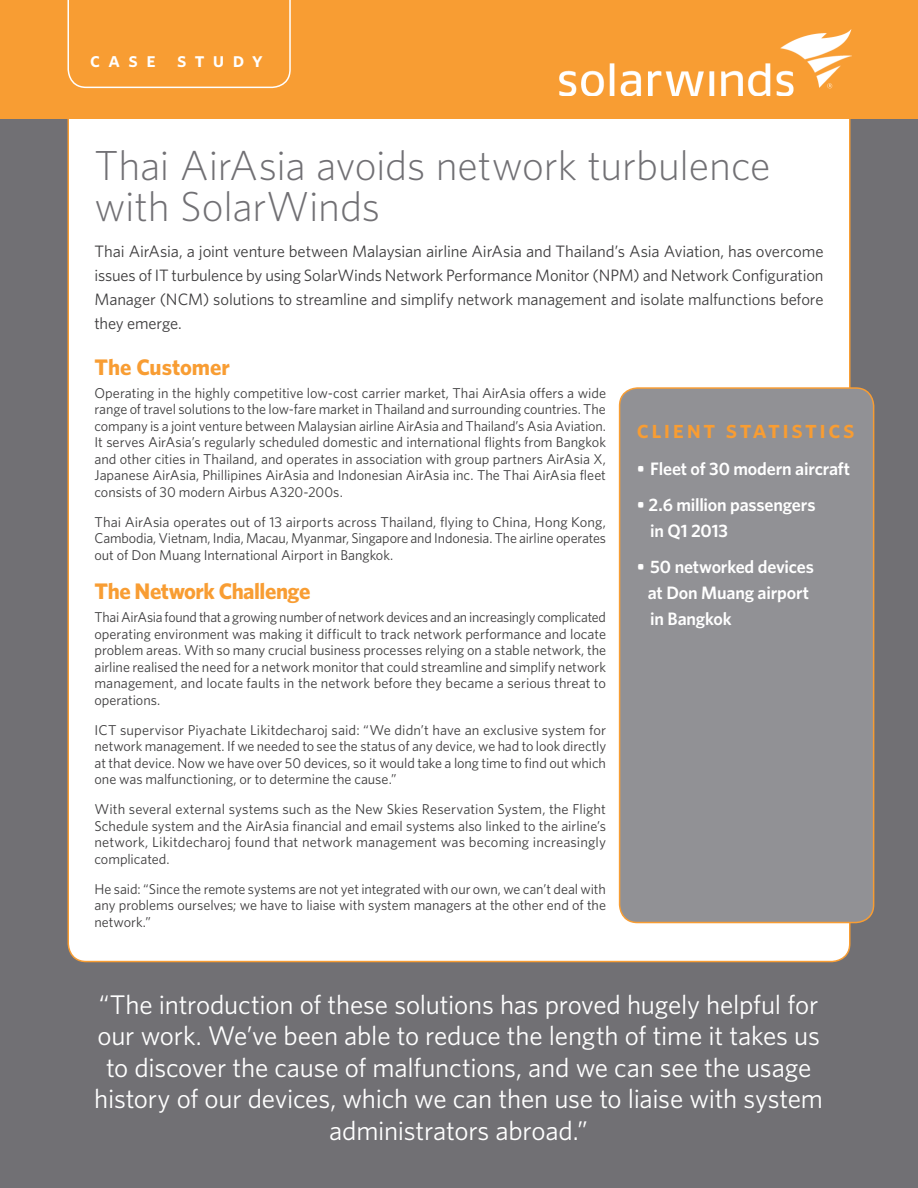
<style>
.page{position:relative;width:918px;height:1188px;background:#717074}
.page>*{position:absolute;margin:0;border:0;box-sizing:border-box;transform-origin:0 0}
.Headline{font:300 42px/40.5px "Whitney";letter-spacing:-.005em;color:#717074}
.Body_Copy{font:27px/31.5px "Whitney";letter-spacing:-.01em;color:#fff;text-align:center}
.Body_Copy-Black{font:25.5px "Whitney Semibold SC";letter-spacing:.095em;color:#f89d33}
.Section_Heading{font:700 22.5px "Whitney";letter-spacing:-.02em;color:#f89d33}
.Section_Heading-2{font:700 22.5px "Whitney";color:#f89d33}
.Body_Copy-Black-2{font:21px "Whitney Semibold SC";letter-spacing:.4em;color:#fff}
.Body_Copy-Black-3{font:600 18px/26.2px "Whitney";letter-spacing:-.01em;color:#fff}
.Body_Copy-2{font:16.5px/24px "Whitney";letter-spacing:-.01em;color:#3e3d3e;text-align:justify}
.Body_Copy-3{font:14.25px/16.5px "Whitney";letter-spacing:-.005em;color:#3e3d3e;text-align:justify}
</style>
<div class="page">
<div style="left:67px;top:119px;width:784px;height:844px;background:#fff"></div>
<div style="left:0;top:0;width:918px;height:119px;background:#f89d33"></div>
<svg style="left:68px;top:0;width:223px;height:88px"></svg>
<div style="left:620px;top:388px;width:254px;height:535px;background:#919195;border-radius:18px"></div>
<div style="left:619px;top:387px;width:255px;height:536px;border:2px solid #f89d33;border-radius:18px"></div>
<img style="left:559px;top:29px;width:293px;height:67px">
<svg style="left:824px;top:83px;width:8px;height:5px"></svg>
<p class="Body_Copy-Black-2" style="left:90px;top:47px;width:174px">case study</p>
<p class="Headline" style="left:94px;top:145px;width:678px">Thai AirAsia avoids network turbulence with SolarWinds</p>
<p class="Body_Copy-2" style="left:94px;top:239px;width:731px">Thai AirAsia, a joint venture between Malaysian airline AirAsia and Thailand’s Asia Aviation, has overcome issues of IT turbulence by using SolarWinds Network Performance Monitor (NPM) and Network Configuration Manager (NCM) solutions to streamline and simplify network management and isolate malfunctions before they emerge.</p>
<p class="Section_Heading-2" style="left:94px;top:353px;width:137px">The Customer</p>
<p class="Body_Copy-3" style="left:94px;top:384px;width:513px">Operating in the highly competitive low-cost carrier market, Thai AirAsia offers a wide range of travel solutions to the low-fare market in Thailand and surrounding countries. The company is a joint venture between Malaysian airline AirAsia and Thailand’s Asia Aviation.<br>It serves AirAsia’s regularly scheduled domestic and international flights from Bangkok and other cities in Thailand, and operates in association with group partners AirAsia X, Japanese AirAsia, Phillipines AirAsia and Indonesian AirAsia inc. The Thai AirAsia fleet consists of 30 modern Airbus A320-200s.</p>
<p class="Body_Copy-3" style="left:94px;top:513px;width:513px">Thai AirAsia operates out of 13 airports across Thailand, flying to China, Hong Kong, Cambodia, Vietnam, India, Macau, Myanmar, Singapore and Indonesia. The airline operates out of Don Muang International Airport in Bangkok.</p>
<p class="Section_Heading" style="left:94px;top:577px;width:217px">The Network Challenge</p>
<p class="Body_Copy-3" style="left:94px;top:609px;width:513px">Thai AirAsia found that a growing number of network devices and an increasingly complicated operating environment was making it difficult to track network performance and locate problem areas. With so many crucial business processes relying on a stable network, the airline realised the need for a network monitor that could streamline and simplify network management, and locate faults in the network before they became a serious threat to operations.</p>
<p class="Body_Copy-3" style="left:94px;top:721px;width:513px">ICT supervisor Piyachate Likitdecharoj said: “We didn’t have an exclusive system for network management. If we needed to see the status of any device, we had to look directly at that device. Now we have over 50 devices, so it would take a long time to find out which one was malfunctioning, or to determine the cause.”</p>
<p class="Body_Copy-3" style="left:94px;top:801px;width:513px">With several external systems such as the New Skies Reservation System, the Flight Schedule system and the AirAsia financial and email systems also linked to the airline’s network, Likitdecharoj found that network management was becoming increasingly complicated.</p>
<p class="Body_Copy-3" style="left:94px;top:880px;width:513px">He said: “Since the remote systems are not yet integrated with our own, we can’t deal with any problems ourselves; we have to liaise with system managers at the other end of the network.”</p>
<p class="Body_Copy-Black" style="left:637px;top:414px;width:219px">client statistics</p>
<p class="Body_Copy-Black-3" style="left:637px;top:455px;width:215px">• Fleet of 30 modern aircraft</p>
<p class="Body_Copy-Black-3" style="left:650px;top:491px;width:167px;text-indent:-14px">• 2.6 million passengers in Q1 2013</p>
<p class="Body_Copy-Black-3" style="left:648px;top:553px;width:168px;text-indent:-11px">• 50 networked devices at Don Muang airport in Bangkok</p>
<p class="Body_Copy" style="left:94px;top:988px;width:730px">“The introduction of these solutions has proved hugely helpful for our work. We’ve been able to reduce the length of time it takes us to discover the cause of malfunctions, and we can see the usage history of our devices, which we can then use to liaise with system administrators abroad.”</p>
</div>
